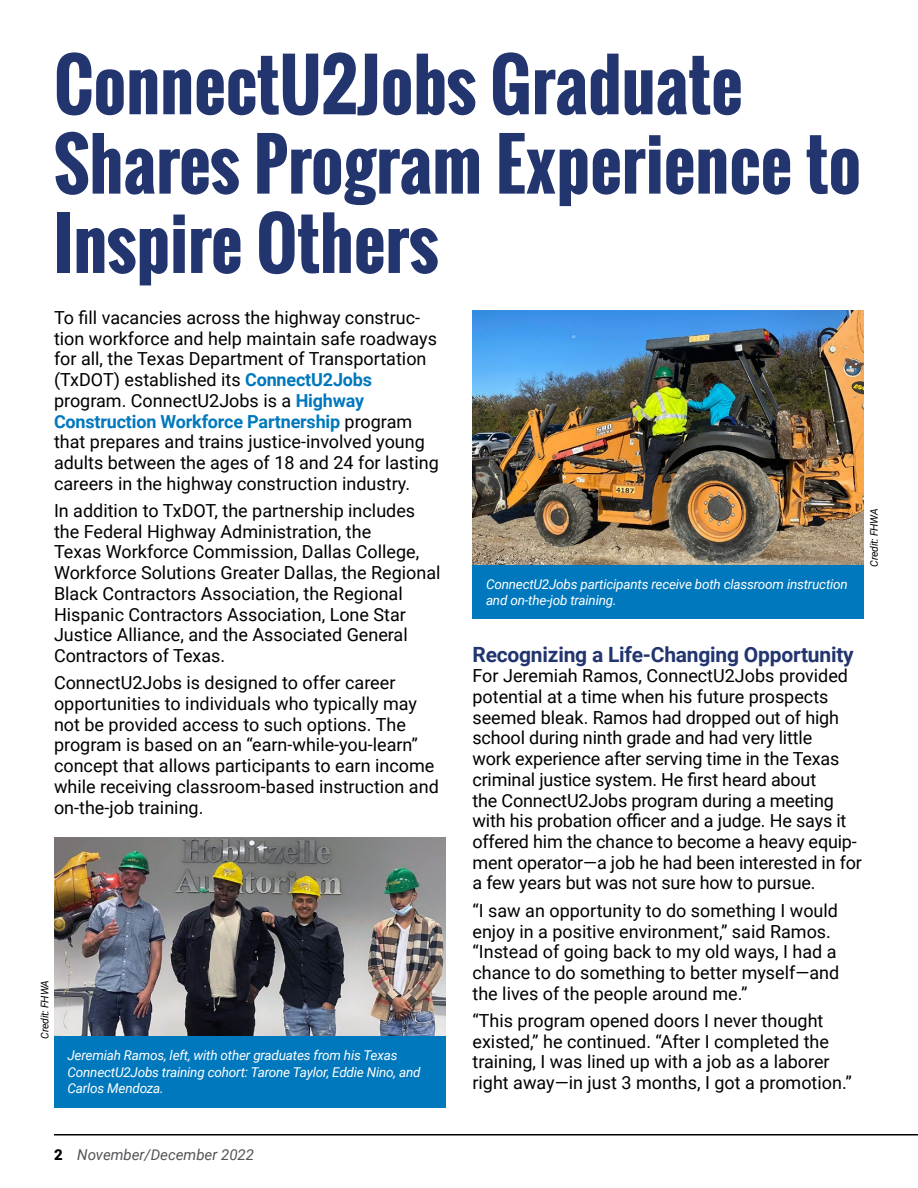
<style>
.page{position:relative;width:918px;height:1188px;background:#fff}
.page>*{position:absolute;margin:0;border:0;box-sizing:border-box;transform-origin:0 0}
.t1{font:700 69px/79.3px "Oswald";color:#22356f}
.t2{font:700 21px "Roboto";letter-spacing:-.01em;color:#22356f}
.t3{font:18px/20.7px "Roboto";color:#000}
.t4{font:italic 15px "Roboto";color:#535457}
.t5{font:italic 13.5px/16.2px "Roboto";letter-spacing:-.015em;color:#fff}
.t6{font:italic 10.5px "Roboto";letter-spacing:-.02em;color:#000}
.s1{font-weight:700;color:#0078bd}
.s2{font-weight:900;font-style:normal;color:#000}
</style>
<div class="page">
<hr style="left:54px;top:1134px;width:864px;height:2px;background:#000">
<img style="left:472px;top:310px;width:392px;height:256px">
<img style="left:54px;top:837px;width:392px;height:199px">
<div style="left:472px;top:566px;width:392px;height:53px;background:#0078bd"></div>
<div style="left:54px;top:1036px;width:392px;height:71px;background:#0078bd"></div>
<h1 class="t1" style="left:54px;top:46px;width:809px">ConnectU2Jobs Graduate<br>Shares Program Experience to<br>Inspire Others</h1>
<p class="t3" style="left:54px;top:307px;width:386px">To fill vacancies across the highway construc&shy;tion workforce and help maintain safe roadways for all, the Texas Department of Transportation (TxDOT) established its <span class="s1">ConnectU2Jobs </span>program. ConnectU2Jobs is a <span class="s1">Highway Construction Workforce Partnership</span> program that prepares and trains justice-involved young adults between the ages of 18 and 24 for lasting careers in the highway construction industry.</p>
<p class="t3" style="left:54px;top:500px;width:388px">In addition to TxDOT, the partnership includes the Federal Highway Administration, the<br>Texas Workforce Commission, Dallas College, Workforce Solutions Greater Dallas, the Regional Black Contractors Association, the Regional Hispanic Contractors Association, Lone Star Justice Alliance, and the Associated General Contractors of Texas.</p>
<p class="t3" style="left:54px;top:672px;width:386px">ConnectU2Jobs is designed to offer career opportunities to individuals who typically may not be provided access to such options. The program is based on an “earn-while-you-learn” concept that allows participants to earn income while receiving classroom-based instruction and on-the-job training.</p>
<p class="t6" style="left:38px;top:1039px;width:60px;rotate:-90deg">Credit: FHWA</p>
<p class="t5" style="left:68px;top:1047px;width:355px">Jeremiah Ramos, left, with other graduates from his Texas<br>ConnectU2Jobs training cohort: Tarone Taylor, Eddie Nino, and<br>Carlos Mendoza.</p>
<p class="t5" style="left:486px;top:576px;width:363px">ConnectU2Jobs participants receive both classroom instruction and on-the-job training.</p>
<p class="t6" style="left:867px;top:567px;width:60px;rotate:-90deg">Credit: FHWA</p>
<p class="t2" style="left:472px;top:640px;width:383px">Recognizing a Life-Changing Opportunity</p>
<p class="t3" style="left:472px;top:665px;width:391px">For Jeremiah Ramos, ConnectU2Jobs provided potential at a time when his future prospects seemed bleak. Ramos had dropped out of high school during ninth grade and had very little<br>work experience after serving time in the Texas criminal justice system. He first heard about<br>the ConnectU2Jobs program during a meeting with his probation officer and a judge. He says it offered him the chance to become a heavy equip&shy;ment operator—a job he had been interested in for a few years but was not sure how to pursue.</p>
<p class="t3" style="left:472px;top:899px;width:368px">“I saw an opportunity to do something I would enjoy in a positive environment,” said Ramos. “Instead of going back to my old ways, I had a chance to do something to better myself—and the lives of the people around me.”</p>
<p class="t3" style="left:472px;top:1010px;width:381px">“This program opened doors I never thought existed,” he continued. “After I completed the training, I was lined up with a job as a laborer right away—in just 3 months, I got a promotion.”</p>
<p class="t4" style="left:54px;top:1144px;width:202px"><span class="s2">2</span> November/December 2022</p>
</div>
